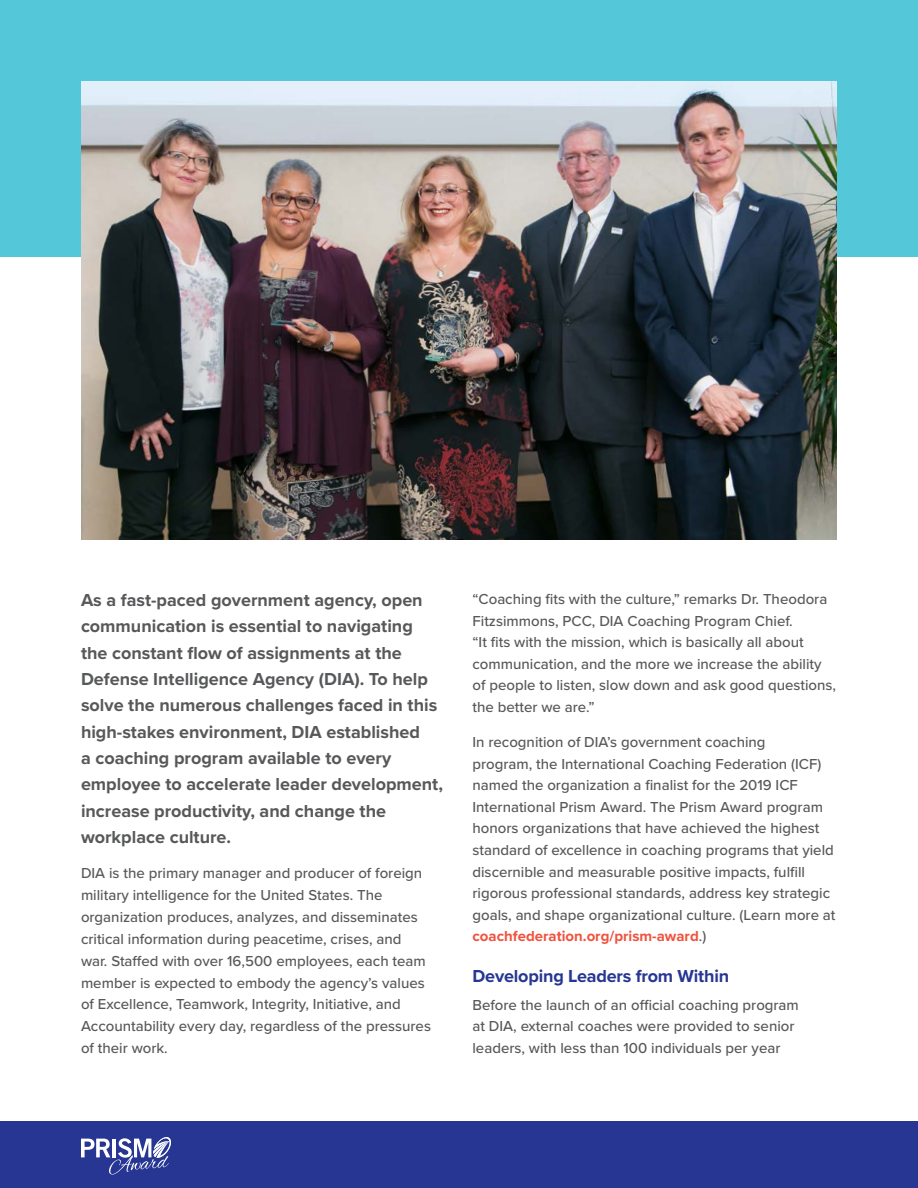
<style>
.page{position:relative;width:918px;height:1188px;background:#fff}
.page>*{position:absolute;margin:0;border:0;box-sizing:border-box;transform-origin:0 0}
.Body_Text{font:700 18px/26.4px "Proxima Nova";color:#57585a}
.Body_Text-2{font:700 18px "Proxima Nova";letter-spacing:-.01em;color:#263692}
.Body_Text-3{font:500 15px/21.6px "Proxima Nova";color:#57585a}
.s1{font-weight:700;color:#f0523e}
</style>
<div class="page">
<div style="left:0;top:0;width:918px;height:256px;background:#54c7d9"></div>
<div style="left:0;top:1121px;width:918px;height:67px;background:#263692"></div>
<img style="left:81px;top:81px;width:756px;height:459px">
<svg style="left:81px;top:1137px;width:90px;height:38px"></svg>
<p class="Body_Text" style="left:81px;top:587px;width:363px">As a fast-paced government agency, open communication is essential to navigating the constant flow of assignments at the Defense Intelligence Agency (DIA). To help solve the numerous challenges faced in this high-stakes environment, DIA established<br>a coaching program available to every employee to accelerate leader development, increase productivity, and change the workplace culture.</p>
<p class="Body_Text-3" style="left:81px;top:863px;width:352px">DIA is the primary manager and producer of foreign military intelligence for the United States. The organization produces, analyzes, and disseminates critical information during peacetime, crises, and war. Staffed with over 16,500 employees, each team member is expected to embody the agency’s values of Excellence, Teamwork, Integrity, Initiative, and Accountability every day, regardless of the pressures of their work.</p>
<p class="Body_Text-3" style="left:472px;top:589px;width:365px">“Coaching fits with the culture,” remarks Dr. Theodora Fitzsimmons, PCC, DIA Coaching Program Chief.<br>“It fits with the mission, which is basically all about communication, and the more we increase the ability of people to listen, slow down and ask good questions, the better we are.”</p>
<p class="Body_Text-3" style="left:472px;top:732px;width:365px">In recognition of DIA’s government coaching<br>program, the International Coaching Federation (ICF) named the organization a finalist for the 2019 ICF International Prism Award. The Prism Award program honors organizations that have achieved the highest standard of excellence in coaching programs that yield discernible and measurable positive impacts, fulfill rigorous professional standards, address key strategic goals, and shape organizational culture. (Learn more at <span class="s1">coachfederation.org/prism-award</span>.)</p>
<p class="Body_Text-2" style="left:472px;top:965px;width:258px">Developing Leaders from Within</p>
<p class="Body_Text-3" style="left:472px;top:994px;width:328px">Before the launch of an official coaching program at DIA, external coaches were provided to senior leaders, with less than 100 individuals per year</p>
</div>
